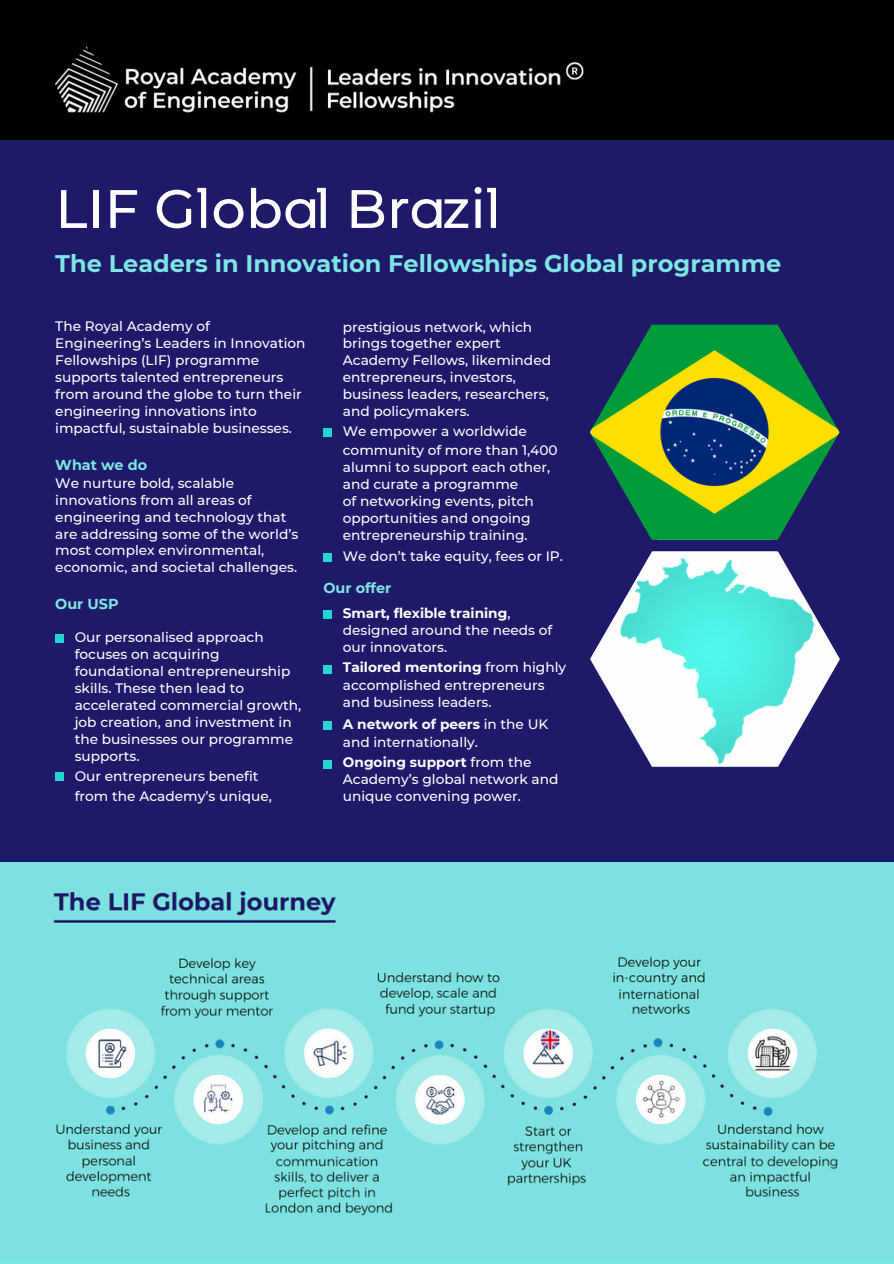
<style>
.page{position:relative;width:894px;height:1264px;background:#fff}
.page>*{position:absolute;margin:0;border:0;box-sizing:border-box;transform-origin:0 0}
.t1{font:54px "Montserrat Engineered Alt";letter-spacing:.005em;color:#fff}
.t2{font:700 24px "Montserrat";color:#7de5e3}
.t3{font:700 14.4px "Montserrat";color:#7de5e3}
.t4{font:500 13.65px/16.8px "Montserrat";color:#fff}
.t5{font:700 13.65px "Montserrat";color:#fff}
.s1{font-weight:500}
.s2{font-weight:700}
</style>
<div class="page">
<img style="left:0;top:0;width:893px;height:863px">
<div style="left:12px;top:11px;width:586px;height:113px;background:#000"></div>
<img style="left:55px;top:46px;width:528px;height:67px">
<img style="left:589px;top:324px;width:250px;height:216px">
<img style="left:590px;top:551px;width:249px;height:215px">
<img style="left:0;top:863px;width:893px;height:398px">
<div style="left:323px;top:721px;width:8px;height:8px;background:#24d6d1"></div>
<div style="left:55px;top:634px;width:8px;height:8px;background:#24d6d1"></div>
<div style="left:323px;top:610px;width:8px;height:8px;background:#24d6d1"></div>
<div style="left:323px;top:665px;width:8px;height:8px;background:#24d6d1"></div>
<div style="left:323px;top:428px;width:8px;height:8px;background:#24d6d1"></div>
<div style="left:323px;top:553px;width:8px;height:8px;background:#24d6d1"></div>
<div style="left:323px;top:760px;width:8px;height:8px;background:#24d6d1"></div>
<div style="left:55px;top:772px;width:8px;height:8px;background:#24d6d1"></div>
<p class="t1" style="left:55px;top:176px;width:447px">LIF Global Brazil</p>
<p class="t2" style="left:55px;top:248px;width:727px">The Leaders in Innovation Fellowships Global programme</p>
<p class="t4" style="left:55px;top:318px;width:252px">The Royal Academy of<br>Engineering’s Leaders in Innovation<br>Fellowships (LIF) programme supports talented entrepreneurs from around the globe to turn their engineering innovations into impactful, sustainable businesses.</p>
<p class="t3" style="left:55px;top:456px;width:93px">What we do</p>
<p class="t4" style="left:55px;top:474px;width:244px">We nurture bold, scalable innovations from all areas of engineering and technology that are addressing some of the world’s most complex environmental, economic, and societal challenges.</p>
<p class="t3" style="left:55px;top:595px;width:65px">Our USP</p>
<p class="t4" style="left:75px;top:628px;width:190px">Our personalised approach</p>
<p class="t4" style="left:75px;top:646px;width:228px">focuses on acquiring foundational entrepreneurship skills. These then lead to accelerated commercial growth, job creation, and investment in the businesses our programme supports.</p>
<p class="t4" style="left:75px;top:767px;width:185px">Our entrepreneurs benefit</p>
<p class="t4" style="left:75px;top:788px;width:199px">from the Academy’s unique,</p>
<p class="t4" style="left:343px;top:318px;width:210px">prestigious network, which brings together expert<br>Academy Fellows, likeminded entrepreneurs, investors, business leaders, researchers, and policymakers.</p>
<p class="t4" style="left:343px;top:423px;width:185px">We empower a worldwide</p>
<p class="t4" style="left:343px;top:442px;width:216px">community of more than 1,400 alumni to support each other, and curate a programme<br>of networking events, pitch opportunities and ongoing</p>
<p class="t4" style="left:343px;top:524px;width:221px;line-height:21.3px">entrepreneurship training.<br>We don’t take equity, fees or IP.</p>
<p class="t3" style="left:323px;top:578px;width:70px">Our offer</p>
<p class="t5" style="left:343px;top:605px;width:169px">Smart, flexible training<span class="s1">,</span></p>
<p class="t4" style="left:343px;top:622px;width:211px">designed around the needs of our innovators.</p>
<p class="t5" style="left:343px;top:659px;width:225px">Tailored mentoring <span class="s1">from highly</span></p>
<p class="t4" style="left:343px;top:677px;width:203px">accomplished entrepreneurs and business leaders.</p>
<p class="t5" style="left:343px;top:715px;width:207px">A network of peers <span class="s1">in the UK</span></p>
<p class="t4" style="left:343px;top:731px;width:190px;line-height:20.2px">and internationally.<br><span class="s2">Ongoing support</span> from the</p>
<p class="t4" style="left:343px;top:771px;width:217px">Academy’s global network and unique convening power.</p>
</div>
